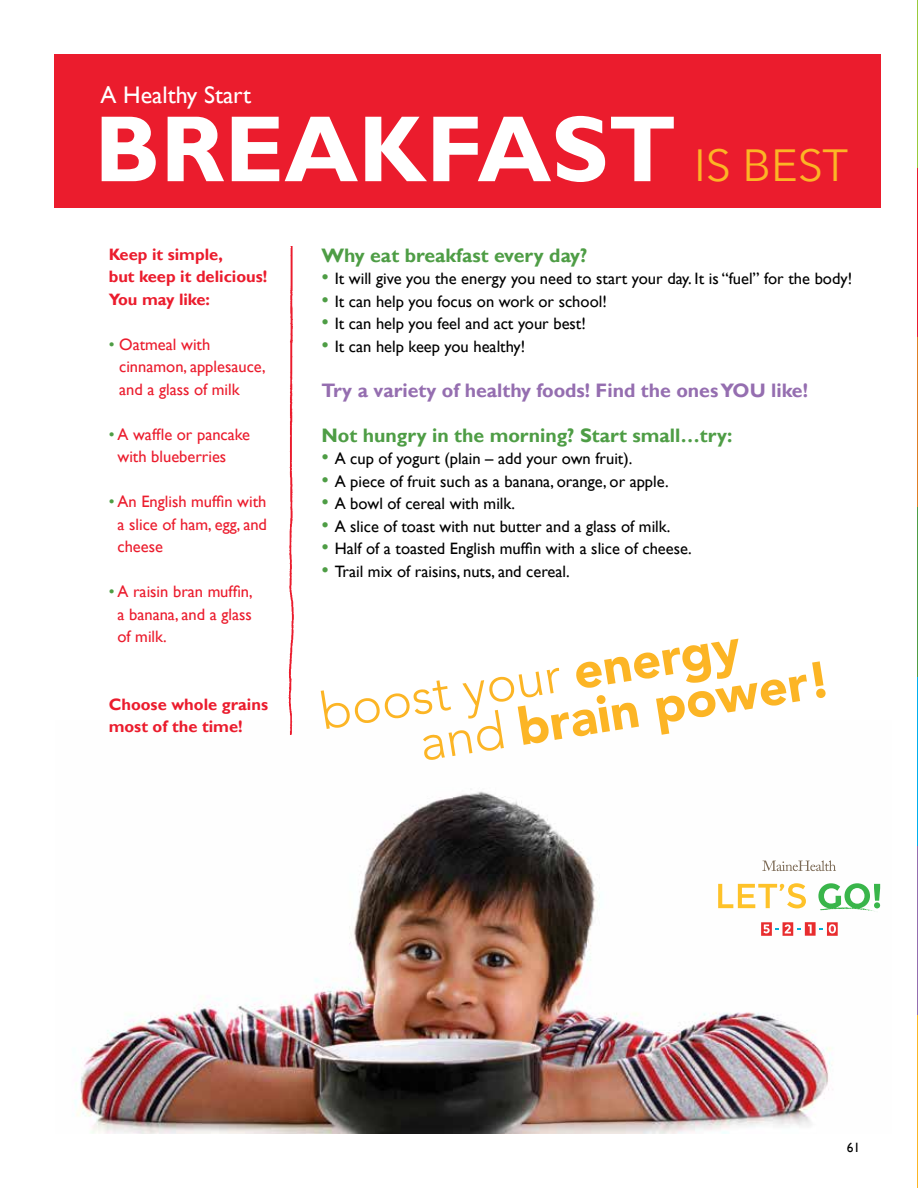
<style>
.page{position:relative;width:918px;height:1188px;background:#fff}
.page>*{position:absolute;margin:0;border:0;box-sizing:border-box;transform-origin:0 0}
.t1{font:700 94.5px "Gill Sans";color:#fff}
.t2{font:900 51px/46.5px "Avenir";color:#fcb525}
.t3{font:24px "Gill Sans";color:#fff}
.t4{font:700 19.5px "Gill Sans";color:#4e9d45}
.t5{font:700 19.5px "Gill Sans";color:#956eb0}
.t6{font:16.5px "Gill Sans";color:#000}
.t7{font:16.5px/22.5px "Gill Sans";color:#eb1c2d}
.t8{font:700 16.5px/22.5px "Gill Sans";color:#eb1c2d}
.t9{font:13.5px "Gill Sans";color:#000}
.s1{font-family:"Avenir Next";font-weight:400;font-size:45px;color:#fcb525}
.s2{color:#4e9d45}
.s3{font-size:21px;color:#4e9d45}
.s4{font-weight:300}
</style>
<div class="page">
<hr style="left:917px;top:0;width:1px;height:168px;background:#9aca3c">
<hr style="left:917px;top:168px;width:1px;height:170px;background:#eb1c2d">
<hr style="left:917px;top:338px;width:1px;height:169px;background:#e07e26">
<hr style="left:917px;top:507px;width:1px;height:170px;background:#4e9d45">
<hr style="left:917px;top:677px;width:1px;height:169px;background:#00aeef">
<hr style="left:917px;top:846px;width:1px;height:170px;background:#956eb0">
<hr style="left:917px;top:1016px;width:1px;height:172px;background:#fcb525">
<img style="left:74px;top:734px;width:758px;height:400px">
<img style="left:288px;top:246px;width:6px;height:488px">
<div style="left:54px;top:54px;width:826px;height:153px;background:#eb1c2d"></div>
<svg style="left:762px;top:860px;width:74px;height:11px"></svg>
<svg style="left:718px;top:883px;width:88px;height:25px"></svg>
<svg style="left:818px;top:883px;width:63px;height:30px"></svg>
<svg style="left:761px;top:922px;width:77px;height:14px"></svg>
<h3 class="t3" style="left:101px;top:81px;width:152px">A Healthy Start</h3>
<h1 class="t1" style="left:94px;top:92px;width:755px">BREAKFAST <span class="s1">IS BEST</span></h1>
<p class="t8" style="left:109px;top:243px;width:160px">Keep it simple,<br>but keep it delicious!<br>You may like:</p>
<p class="t7" style="left:119px;top:333px;width:148px;text-indent:-10px"><span class="s2">•</span> Oatmeal with cinnamon, applesauce, and a glass of milk</p>
<p class="t7" style="left:117px;top:423px;width:134px;text-indent:-9px"><span class="s2">•</span> A waffle or pancake with blueberries</p>
<p class="t7" style="left:117px;top:491px;width:151px;text-align:justify;text-indent:-9px"><span class="s2">•</span> An English muffin with a slice of ham, egg, and cheese</p>
<p class="t7" style="left:117px;top:581px;width:137px;text-align:justify;text-indent:-9px"><span class="s2">•</span> A raisin bran muffin, a banana, and a glass of milk.</p>
<p class="t8" style="left:109px;top:693px;width:161px">Choose whole grains most of the time!</p>
<p class="t4" style="left:321px;top:244px;width:268px">Why eat breakfast every day?</p>
<p class="t6" style="left:321px;top:269px;width:532px"><span class="s3">•</span> It will give you the energy you need to start your day. It is “fuel” for the body!</p>
<p class="t6" style="left:321px;top:292px;width:287px"><span class="s3">•</span> It can help you focus on work or school!</p>
<p class="t6" style="left:321px;top:314px;width:266px"><span class="s3">•</span> It can help you feel and act your best!</p>
<p class="t6" style="left:321px;top:337px;width:205px"><span class="s3">•</span> It can help keep you healthy!</p>
<p class="t5" style="left:321px;top:379px;width:488px">Try a variety of healthy foods! Find the ones YOU like!</p>
<p class="t4" style="left:321px;top:424px;width:412px">Not hungry in the morning? Start small…try:</p>
<p class="t6" style="left:321px;top:449px;width:313px"><span class="s3">•</span> A cup of yogurt (plain – add your own fruit).</p>
<p class="t6" style="left:321px;top:472px;width:349px"><span class="s3">•</span> A piece of fruit such as a banana, orange, or apple.</p>
<p class="t6" style="left:321px;top:494px;width:195px"><span class="s3">•</span> A bowl of cereal with milk.</p>
<p class="t6" style="left:321px;top:517px;width:350px"><span class="s3">•</span> A slice of toast with nut butter and a glass of milk.</p>
<p class="t6" style="left:321px;top:539px;width:372px"><span class="s3">•</span> Half of a toasted English muffin with a slice of cheese.</p>
<p class="t6" style="left:321px;top:562px;width:250px"><span class="s3">•</span> Trail mix of raisins, nuts, and cereal.</p>
<h2 class="t2" style="left:408px;top:673px;width:417px;text-indent:-93px;rotate:-9deg"><span class="s4">boost your</span> energy <span class="s4">and</span> brain power!</h2>
<p class="t9" style="left:847px;top:1140px;width:15px">61</p>
</div>
